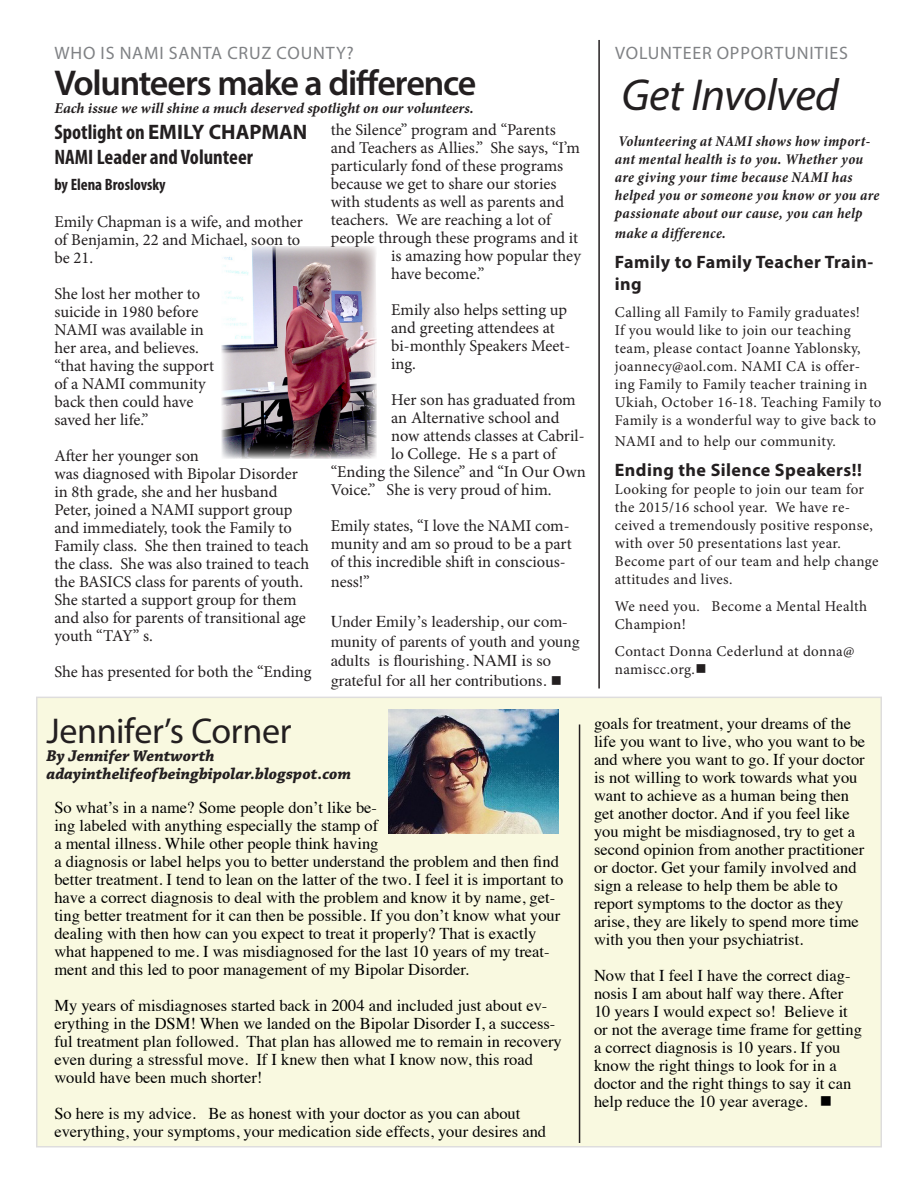
<style>
.page{position:relative;width:918px;height:1188px;background:#fff}
.page>*{position:absolute;margin:0;border:0;box-sizing:border-box;transform-origin:0 0}
.t1{font:italic 45px "Myriad Pro";letter-spacing:-.015em;color:#231f20}
.Headline_big{font:600 36px "Myriad Pro";letter-spacing:-.035em;color:#231f20}
.t2{font:36px "Myriad Pro";letter-spacing:-.01em;color:#231f20}
.t3{font:700 21px "Myriad Pro";color:#231f20}
.t4{font:700 condensed 21px "Myriad Pro";color:#231f20}
.Sidebar_body{font:700 18px/21.6px "Myriad Pro";letter-spacing:.025em;color:#231f20}
.Kicker{font:18px "Myriad Pro";letter-spacing:.045em;color:#808285}
.t5{font:16.5px/18px "Times";color:#000}
.t6{font:16.5px/18px "Minion Pro";letter-spacing:-.005em;color:#231f20}
.t7{font:16.5px/19.8px "Times";color:#231f20}
.t8{font:italic 700 16.5px "Chaparral Pro";color:#231f20}
.t9{font:700 condensed 16.5px "Myriad Pro";color:#231f20}
.Sidebar_body-2{font:15px/18px "Minion Pro";letter-spacing:.02em;color:#231f20}
.Sidebar_body-3{font:italic 700 condensed 15px/18px "Minion Pro";letter-spacing:.02em;color:#231f20}
.Intro{font:italic 700 15px "Minion Pro";letter-spacing:-.005em;color:#231f20}
.s1{font-stretch:condensed}
</style>
<div class="page">
<hr style="left:598px;top:40px;width:2px;height:648px;background:#231f20">
<img style="left:222px;top:246px;width:154px;height:213px">
<div style="left:37px;top:697px;width:844px;height:450px;background:#f9f9e0"></div>
<hr style="left:579px;top:724px;width:1px;height:419px;background:#231f20">
<img style="left:389px;top:709px;width:170px;height:124px">
<p class="Kicker" style="left:55px;top:42px;width:301px">WHO IS NAMI SANTA CRUZ COUNTY?</p>
<p class="Headline_big" style="left:54px;top:60px;width:424px">Volunteers make a difference</p>
<p class="Intro" style="left:54px;top:98px;width:421px">Each issue we will shine a much deserved spotlight on our volunteers.</p>
<p class="t3" style="left:54px;top:118px;width:255px"><span class="s1">Spotlight on</span> EMILY CHAPMAN</p>
<p class="t4" style="left:54px;top:144px;width:200px">NAMI Leader and Volunteer</p>
<p class="t9" style="left:54px;top:174px;width:113px">by Elena Broslovsky</p>
<p class="t6" style="left:54px;top:213px;width:250px">Emily Chapman is a wife, and mother of Benjamin, 22 and Michael, soon to be 21.</p>
<p class="t6" style="left:54px;top:285px;width:161px">She lost her mother to suicide in 1980 before<br>NAMI was available in her area, and believes. “that having the support of a NAMI community back then could have saved her life.”</p>
<p class="t6" style="left:54px;top:447px;width:256px">After her younger son<br>was diagnosed with Bipolar Disorder in 8th grade, she and her husband Peter, joined a NAMI support group and immediately, took the Family to Family class. She then trained to teach the class. She was also trained to teach the BASICS class for parents of youth.<br>She started a support group for them and also for parents of transitional age youth “TAY” s.</p>
<p class="t6" style="left:54px;top:663px;width:259px">She has presented for both the “Ending</p>
<p class="t6" style="left:331px;top:121px;width:227px">the Silence” program and “Parents</p>
<p class="t6" style="left:331px;top:139px;width:251px">and Teachers as Allies.” She says, “I’m</p>
<p class="t6" style="left:331px;top:157px;width:234px">particularly fond of these programs</p>
<p class="t6" style="left:331px;top:175px;width:227px">because we get to share our stories</p>
<p class="t6" style="left:331px;top:193px;width:235px">with students as well as parents and</p>
<p class="t6" style="left:331px;top:211px;width:222px">teachers. We are reaching a lot of</p>
<p class="t6" style="left:331px;top:229px;width:249px">people through these programs and it</p>
<p class="t6" style="left:391px;top:247px;width:191px">is amazing how popular they</p>
<p class="t6" style="left:391px;top:265px;width:95px">have become.”</p>
<p class="t6" style="left:391px;top:301px;width:181px">Emily also helps setting up and greeting attendees at bi-monthly Speakers Meet&shy;ing.</p>
<p class="t6" style="left:391px;top:391px;width:186px">Her son has graduated from</p>
<p class="t6" style="left:391px;top:409px;width:170px">an Alternative school and</p>
<p class="t6" style="left:391px;top:427px;width:195px">now attends classes at Cabril-</p>
<p class="t6" style="left:391px;top:445px;width:166px">lo College. He s a part of</p>
<p class="t6" style="left:331px;top:463px;width:257px">“Ending the Silence” and “In Our Own</p>
<p class="t6" style="left:331px;top:481px;width:222px">Voice.” She is very proud of him.</p>
<p class="t6" style="left:331px;top:517px;width:243px">Emily states, “I love the NAMI com&shy;munity and am so proud to be a part of this incredible shift in conscious-</p>
<p class="t6" style="left:331px;top:573px;width:41px">ness!”</p>
<p class="t7" style="left:331px;top:610px;width:251px">Under Emily’s leadership, our com&shy;munity of parents of youth and young adults is flourishing. NAMI is so grateful for all her contributions. ■</p>
<p class="Kicker" style="left:615px;top:42px;width:234px">VOLUNTEER OPPORTUNITIES</p>
<p class="t1" style="left:621px;top:67px;width:219px">Get Involved</p>
<p class="Sidebar_body-3" style="left:615px;top:132px;width:266px">Volunteering at NAMI shows how import&shy;ant mental health is to you. Whether you are giving your time because NAMI has helped you or someone you know or you are passionate about our cause, you can help</p>
<p class="Sidebar_body-3" style="left:615px;top:224px;width:112px">make a difference.</p>
<p class="Sidebar_body" style="left:615px;top:251px;width:260px">Family to Family Teacher Train&shy;ing</p>
<p class="Sidebar_body-2" style="left:615px;top:303px;width:268px">Calling all Family to Family graduates!<br>If you would like to join our teaching team, please contact Joanne Yablonsky, joannecy@aol.com. NAMI CA is offer&shy;ing Family to Family teacher training in Ukiah, October 16-18. Teaching Family to Family is a wonderful way to give back to</p>
<p class="Sidebar_body-2" style="left:615px;top:432px;width:223px">NAMI and to help our community.</p>
<p class="Sidebar_body" style="left:615px;top:459px;width:248px">Ending the Silence Speakers!!</p>
<p class="Sidebar_body-2" style="left:615px;top:480px;width:265px">Looking for people to join our team for the 2015/16 school year. We have re&shy;ceived a tremendously positive response, with over 50 presentations last year.<br>Become part of our team and help change attitudes and lives.</p>
<p class="Sidebar_body-2" style="left:615px;top:597px;width:254px">We need you. Become a Mental Health<br>Champion!</p>
<p class="Sidebar_body-2" style="left:615px;top:642px;width:241px">Contact Donna Cederlund at donna@ namiscc.org.■</p>
<p class="t2" style="left:46px;top:709px;width:247px">Jennifer’s Corner</p>
<p class="t8" style="left:46px;top:746px;width:170px">By Jennifer Wentworth</p>
<p class="t8" style="left:46px;top:764px;width:306px">adayinthelifeofbeingbipolar.blogspot.com</p>
<p class="t5" style="left:54px;top:797px;width:511px">So what’s in a name? Some people don’t like be-<br>ing labeled with anything especially the stamp of<br>a mental illness. While other people think having<br>a diagnosis or label helps you to better understand the problem and then find better treatment. I tend to lean on the latter of the two. I feel it is important to have a correct diagnosis to deal with the problem and know it by name, get&shy;ting better treatment for it can then be possible. If you don’t know what your dealing with then how can you expect to treat it properly? That is exactly what happened to me. I was misdiagnosed for the last 10 years of my treat&shy;ment and this led to poor management of my Bipolar Disorder.</p>
<p class="t5" style="left:54px;top:995px;width:509px">My years of misdiagnoses started back in 2004 and included just about ev&shy;erything in the DSM! When we landed on the Bipolar Disorder I, a success&shy;ful treatment plan followed. That plan has allowed me to remain in recovery even during a stressful move. If I knew then what I know now, this road would have been much shorter!</p>
<p class="t5" style="left:54px;top:1103px;width:493px">So here is my advice. Be as honest with your doctor as you can about everything, your symptoms, your medication side effects, your desires and</p>
<p class="t5" style="left:594px;top:713px;width:273px">goals for treatment, your dreams of the life you want to live, who you want to be and where you want to go. If your doctor is not willing to work towards what you want to achieve as a human being then get another doctor. And if you feel like you might be misdiagnosed, try to get a second opinion from another practitioner or doctor. Get your family involved and sign a release to help them be able to report symptoms to the doctor as they arise, they are likely to spend more time with you then your psychiatrist.</p>
<p class="t5" style="left:594px;top:965px;width:270px">Now that I feel I have the correct diag&shy;nosis I am about half way there. After 10 years I would expect so! Believe it or not the average time frame for getting a correct diagnosis is 10 years. If you know the right things to look for in a doctor and the right things to say it can help reduce the 10 year average. ■</p>
</div>
